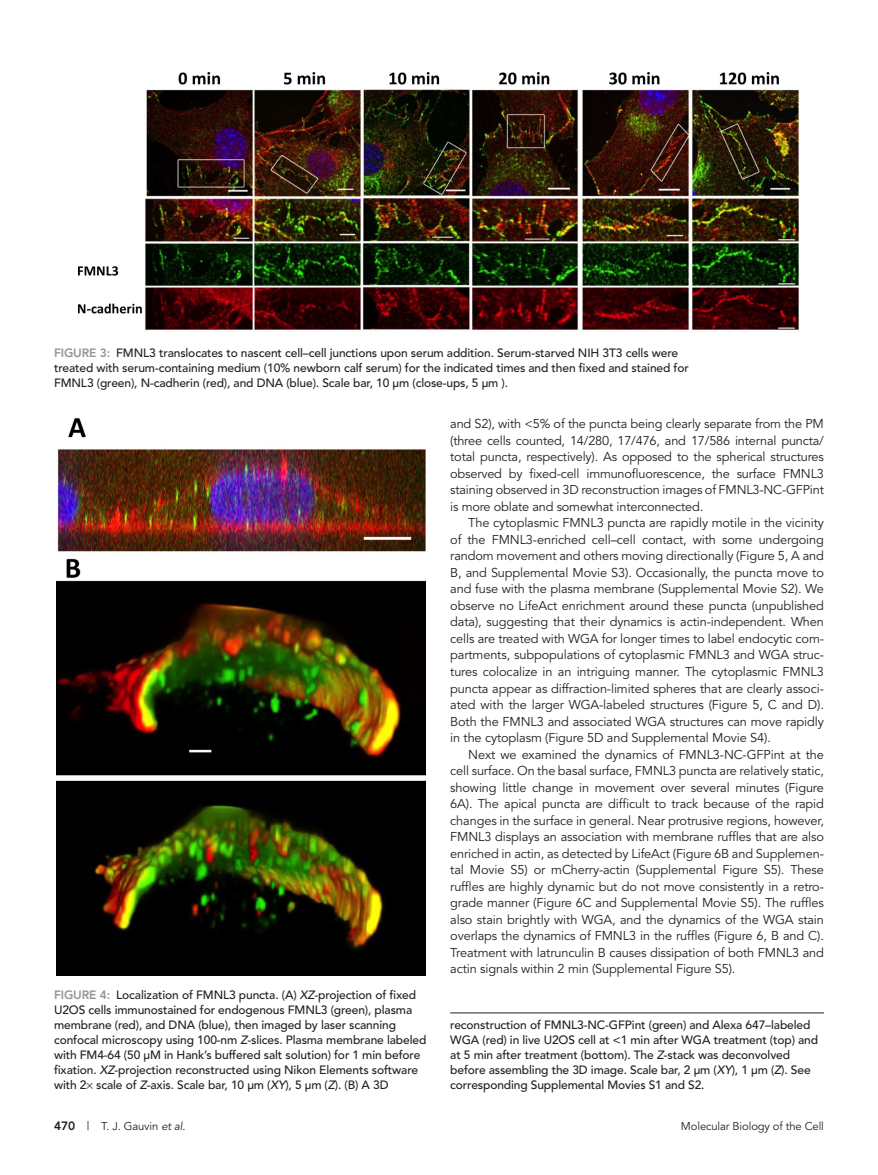
<style>
.page{position:relative;width:878px;height:1175px;background:#fff}
.page>*{position:absolute;margin:0;border:0;box-sizing:border-box;transform-origin:0 0}
.Para{font:12.75px/16.5px "Avenir";letter-spacing:-.01em;color:#231f20;text-align:justify}
.FigCaption{font:500 12px/15px "Avenir";letter-spacing:-.01em;color:#231f20}
.FigCaption_35_5p{font:500 12px/15px "Avenir";letter-spacing:-.01em;color:#231f20}
.t1{font:11.25px "Avenir";letter-spacing:-.01em;color:#231f20}
.s1{font-weight:800;color:#939598}
.s2{font-style:italic}
.s3{font-weight:800;font-size:12px}
.s4{font-size:12px}
</style>
<div class="page">
<img style="left:56px;top:418px;width:369px;height:557px">
<img style="left:79px;top:72px;width:720px;height:261px">
<hr style="left:450px;top:1012px;width:374px;height:1px;background:#231f20">
<p class="FigCaption_35_5p" style="left:54px;top:345px;width:636px"><span class="s1">FIGURE 3:</span> FMNL3 translocates to nascent cell–cell junctions upon serum addition. Serum-starved NIH 3T3 cells were treated with serum-containing medium (10% newborn calf serum) for the indicated times and then fixed and stained for<br>FMNL3 (green), N-cadherin (red), and DNA (blue). Scale bar, 10 μm (close-ups, 5 μm ).</p>
<p class="FigCaption" style="left:54px;top:987px;width:374px"><span class="s1">FIGURE 4:</span> Localization of FMNL3 puncta. (A) <span class="s2">XZ</span>-projection of fixed U2OS cells immunostained for endogenous FMNL3 (green), plasma membrane (red), and DNA (blue), then imaged by laser scanning confocal microscopy using 100-nm <span class="s2">Z</span>-slices. Plasma membrane labeled with FM4-64 (50 μM in Hank’s buffered salt solution) for 1 min before fixation. <span class="s2">XZ</span>-projection reconstructed using Nikon Elements software with 2 scale of <span class="s2">Z</span>-axis. Scale bar, 10 μm (<span class="s2">XY</span>), 5 μm (<span class="s2">Z</span>). (B) A 3D</p>
<p class="Para" style="left:450px;top:416px;width:375px">and S2), with &lt;5% of the puncta being clearly separate from the PM (three cells counted, 14/280, 17/476, and 17/586 internal puncta/ total puncta, respectively). As opposed to the spherical structures observed by fixed-cell immunofluorescence, the surface FMNL3 staining observed in 3D reconstruction images of FMNL3-NC-GFPint is more oblate and somewhat interconnected.</p>
<p class="Para" style="left:450px;top:515px;width:375px;text-indent:18px">The cytoplasmic FMNL3 puncta are rapidly motile in the vicinity of the FMNL3-enriched cell–cell contact, with some undergoing random movement and others moving directionally (Figure 5, A and B, and Supplemental Movie S3). Occasionally, the puncta move to and fuse with the plasma membrane (Supplemental Movie S2). We observe no LifeAct enrichment around these puncta (unpublished data), suggesting that their dynamics is actin-independent. When cells are treated with WGA for longer times to label endocytic com&shy;partments, subpopulations of cytoplasmic FMNL3 and WGA struc&shy;tures colocalize in an intriguing manner. The cytoplasmic FMNL3 puncta appear as diffraction-limited spheres that are clearly associ&shy;ated with the larger WGA-labeled structures (Figure 5, C and D).<br>Both the FMNL3 and associated WGA structures can move rapidly in the cytoplasm (Figure 5D and Supplemental Movie S4).</p>
<p class="Para" style="left:450px;top:746px;width:375px;text-indent:18px">Next we examined the dynamics of FMNL3-NC-GFPint at the cell surface. On the basal surface, FMNL3 puncta are relatively static, showing little change in movement over several minutes (Figure 6A). The apical puncta are difficult to track because of the rapid changes in the surface in general. Near protrusive regions, however, FMNL3 displays an association with membrane ruffles that are also enriched in actin, as detected by LifeAct (Figure 6B and Supplemen&shy;tal Movie S5) or mCherry-actin (Supplemental Figure S5). These ruffles are highly dynamic but do not move consistently in a retro&shy;grade manner (Figure 6C and Supplemental Movie S5). The ruffles also stain brightly with WGA, and the dynamics of the WGA stain overlaps the dynamics of FMNL3 in the ruffles (Figure 6, B and C).<br>Treatment with latrunculin B causes dissipation of both FMNL3 and actin signals within 2 min (Supplemental Figure S5).</p>
<p class="FigCaption" style="left:450px;top:1017px;width:369px">reconstruction of FMNL3-NC-GFPint (green) and Alexa 647–labeled WGA (red) in live U2OS cell at &lt;1 min after WGA treatment (top) and at 5 min after treatment (bottom). The <span class="s2">Z</span>-stack was deconvolved before assembling the 3D image. Scale bar, 2 μm (<span class="s2">XY</span>), 1 μm (<span class="s2">Z</span>). See corresponding Supplemental Movies S1 and S2.</p>
<p class="t1" style="left:54px;top:1119px;width:133px"><span class="s3">470</span> <span class="s4">|</span> T. J. Gauvin <span class="s2">et al</span>.</p>
<p class="t1" style="left:681px;top:1119px;width:144px">Molecular Biology of the Cell</p>
</div>
